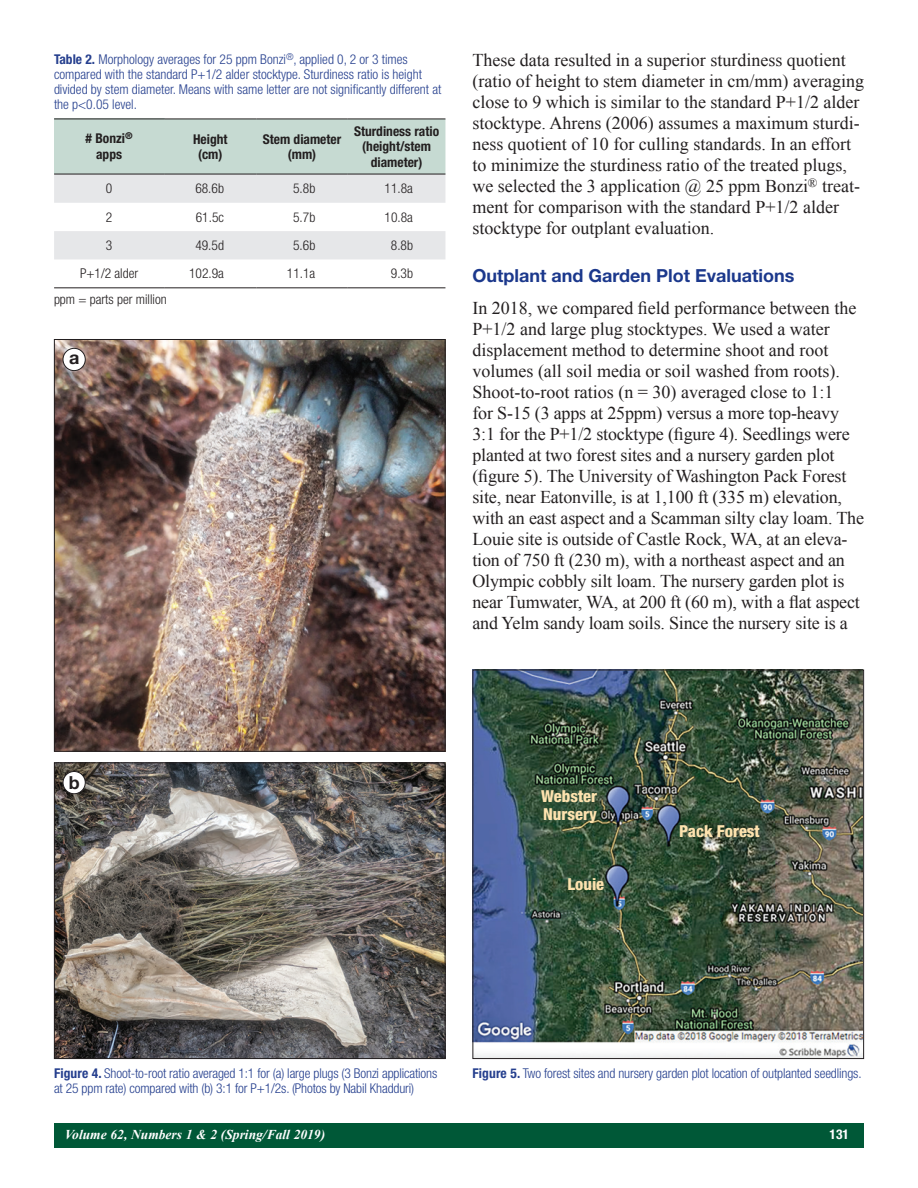
<style>
.page{position:relative;width:918px;height:1188px;background:#fff}
.page>*{position:absolute;margin:0;border:0;box-sizing:border-box;transform-origin:0 0}
.t1{font:18px/21px "Times New Roman";color:#231f20}
.Body_Head_2{font:700 18px "Helvetica Neue LT Std";color:#1b388c}
.Article_Title{font:700 18px "Helvetica Neue LT Std";color:#231f20}
.smaller_body_text{font:800 condensed 16.5px/18px "Helvetica Neue LT Std";color:#fee3af}
.Captions{font:300 condensed 13.5px/15px "Helvetica Neue LT Std";color:#253f8e}
.Table_Text{font:300 condensed 13.5px "Helvetica Neue LT Std";color:#231f20}
.Table_Heads{font:700 condensed 13.5px/15.8px "Helvetica Neue LT Std";color:#231f20;text-align:center}
.t2{font:italic 700 13.5px "Times New Roman";color:#fff}
.t3{font:700 condensed 13.5px "Helvetica Neue LT Std";color:#fff}
.s1{font-weight:700}
</style>
<div class="page">
<div style="left:54px;top:1123px;width:810px;height:25px;background:#005837"></div>
<img style="left:474px;top:672px;width:388px;height:385px">
<div style="left:472px;top:670px;width:392px;height:389px;border:1px solid #231f20"></div>
<img style="left:56px;top:764px;width:388px;height:293px">
<div style="left:54px;top:762px;width:392px;height:297px;border:1px solid #231f20"></div>
<img style="left:56px;top:341px;width:388px;height:409px">
<div style="left:63px;top:348px;width:22px;height:23px;background:#fff;border-radius:50%"></div>
<div style="left:63px;top:348px;width:23px;height:23px;border:1px solid #231f20;border-radius:50%"></div>
<div style="left:63px;top:771px;width:22px;height:23px;background:#fff;border-radius:50%"></div>
<div style="left:63px;top:771px;width:23px;height:23px;border:1px solid #231f20;border-radius:50%"></div>
<svg style="left:54px;top:120px;width:391px;height:139px"></svg>
<hr style="left:164px;top:119px;width:92px;height:1px;background:#231f20">
<hr style="left:256px;top:119px;width:92px;height:1px;background:#231f20">
<hr style="left:348px;top:119px;width:97px;height:1px;background:#231f20">
<hr style="left:164px;top:174px;width:92px;height:1px;background:#231f20">
<hr style="left:256px;top:174px;width:92px;height:1px;background:#231f20">
<hr style="left:348px;top:174px;width:97px;height:1px;background:#231f20">
<hr style="left:54px;top:119px;width:110px;height:1px;background:#231f20">
<hr style="left:54px;top:174px;width:110px;height:1px;background:#231f20">
<hr style="left:54px;top:287px;width:110px;height:1px;background:#231f20">
<hr style="left:164px;top:287px;width:92px;height:1px;background:#231f20">
<hr style="left:256px;top:287px;width:92px;height:1px;background:#231f20">
<hr style="left:348px;top:287px;width:97px;height:1px;background:#231f20">
<p class="Captions" style="left:54px;top:51px;width:389px"><span class="s1">Table 2.</span> Morphology averages for 25 ppm Bonzi<sup>®</sup>, applied 0, 2 or 3 times compared with the standard P+1/2 alder stocktype. Sturdiness ratio is height divided by stem diameter. Means with same letter are not significantly different at the p&lt;0.05 level.</p>
<p class="Table_Heads" style="left:86px;top:131px;width:49px"># Bonzi<sup>® </sup>apps</p>
<p class="Table_Heads" style="left:193px;top:131px;width:36px;line-height:15px">Height (cm)</p>
<p class="Table_Heads" style="left:263px;top:131px;width:80px;line-height:15px">Stem diameter (mm)</p>
<p class="Table_Heads" style="left:354px;top:123px;width:87px">Sturdiness ratio (height/stem diameter)</p>
<p class="Table_Text" style="left:106px;top:181px;width:8px">0</p>
<p class="Table_Text" style="left:195px;top:181px;width:30px">68.6b</p>
<p class="Table_Text" style="left:293px;top:181px;width:24px">5.8b</p>
<p class="Table_Text" style="left:385px;top:181px;width:30px">11.8a</p>
<p class="Table_Text" style="left:106px;top:209px;width:8px">2</p>
<p class="Table_Text" style="left:196px;top:209px;width:30px">61.5c</p>
<p class="Table_Text" style="left:293px;top:209px;width:24px">5.7b</p>
<p class="Table_Text" style="left:385px;top:209px;width:30px">10.8a</p>
<p class="Table_Text" style="left:106px;top:238px;width:8px">3</p>
<p class="Table_Text" style="left:195px;top:238px;width:30px">49.5d</p>
<p class="Table_Text" style="left:293px;top:238px;width:24px">5.6b</p>
<p class="Table_Text" style="left:391px;top:238px;width:24px">8.8b</p>
<p class="Table_Text" style="left:80px;top:266px;width:60px">P+1/2 alder</p>
<p class="Table_Text" style="left:189px;top:266px;width:36px">102.9a</p>
<p class="Table_Text" style="left:287px;top:266px;width:30px">11.1a</p>
<p class="Table_Text" style="left:391px;top:266px;width:24px">9.3b</p>
<p class="Table_Text" style="left:54px;top:291px;width:114px">ppm = parts per million</p>
<p class="Article_Title" style="left:69px;top:346px;width:12px">a</p>
<p class="t1" style="left:472px;top:50px;width:393px">These data resulted in a superior sturdiness quotient (ratio of height to stem diameter in cm/mm) averaging close to 9 which is similar to the standard P+1/2 alder stocktype. Ahrens (2006) assumes a maximum sturdi&shy;ness quotient of 10 for culling standards. In an effort to minimize the sturdiness ratio of the treated plugs, we selected the 3 application @ 25 ppm Bonzi<sup>®</sup> treat&shy;ment for comparison with the standard P+1/2 alder stocktype for outplant evaluation.</p>
<p class="Body_Head_2" style="left:472px;top:265px;width:324px">Outplant and Garden Plot Evaluations</p>
<p class="t1" style="left:472px;top:297px;width:393px">In 2018, we compared field performance between the P+1/2 and large plug stocktypes. We used a water displacement method to determine shoot and root volumes (all soil media or soil washed from roots).<br>Shoot-to-root ratios (n = 30) averaged close to 1:1<br>for S-15 (3 apps at 25ppm) versus a more top-heavy 3:1 for the P+1/2 stocktype (figure 4). Seedlings were planted at two forest sites and a nursery garden plot (figure 5). The University of Washington Pack Forest site, near Eatonville, is at 1,100 ft (335 m) elevation, with an east aspect and a Scamman silty clay loam. The Louie site is outside of Castle Rock, WA, at an eleva&shy;tion of 750 ft (230 m), with a northeast aspect and an Olympic cobbly silt loam. The nursery garden plot is near Tumwater, WA, at 200 ft (60 m), with a flat aspect and Yelm sandy loam soils. Since the nursery site is a</p>
<p class="Article_Title" style="left:69px;top:771px;width:12px">b</p>
<p class="smaller_body_text" style="left:541px;top:787px;width:57px">Webster<br>Nursery</p>
<p class="smaller_body_text" style="left:568px;top:875px;width:38px">Louie</p>
<p class="smaller_body_text" style="left:679px;top:822px;width:82px">Pack Forest</p>
<p class="Captions" style="left:54px;top:1065px;width:385px"><span class="s1">Figure 4.</span> Shoot-to-root ratio averaged 1:1 for (a) large plugs (3 Bonzi applications</p>
<p class="Captions" style="left:473px;top:1065px;width:391px"><span class="s1">Figure 5.</span> Two forest sites and nursery garden plot location of outplanted seedlings.</p>
<p class="Captions" style="left:54px;top:1080px;width:362px">at 25 ppm rate) compared with (b) 3:1 for P+1/2s. (Photos by Nabil Khadduri)</p>
<p class="t2" style="left:65px;top:1125px;width:262px">Volume 62, Numbers 1 &amp; 2 (Spring/Fall 2019)</p>
<p class="t3" style="left:830px;top:1126px;width:21px">131</p>
</div>
